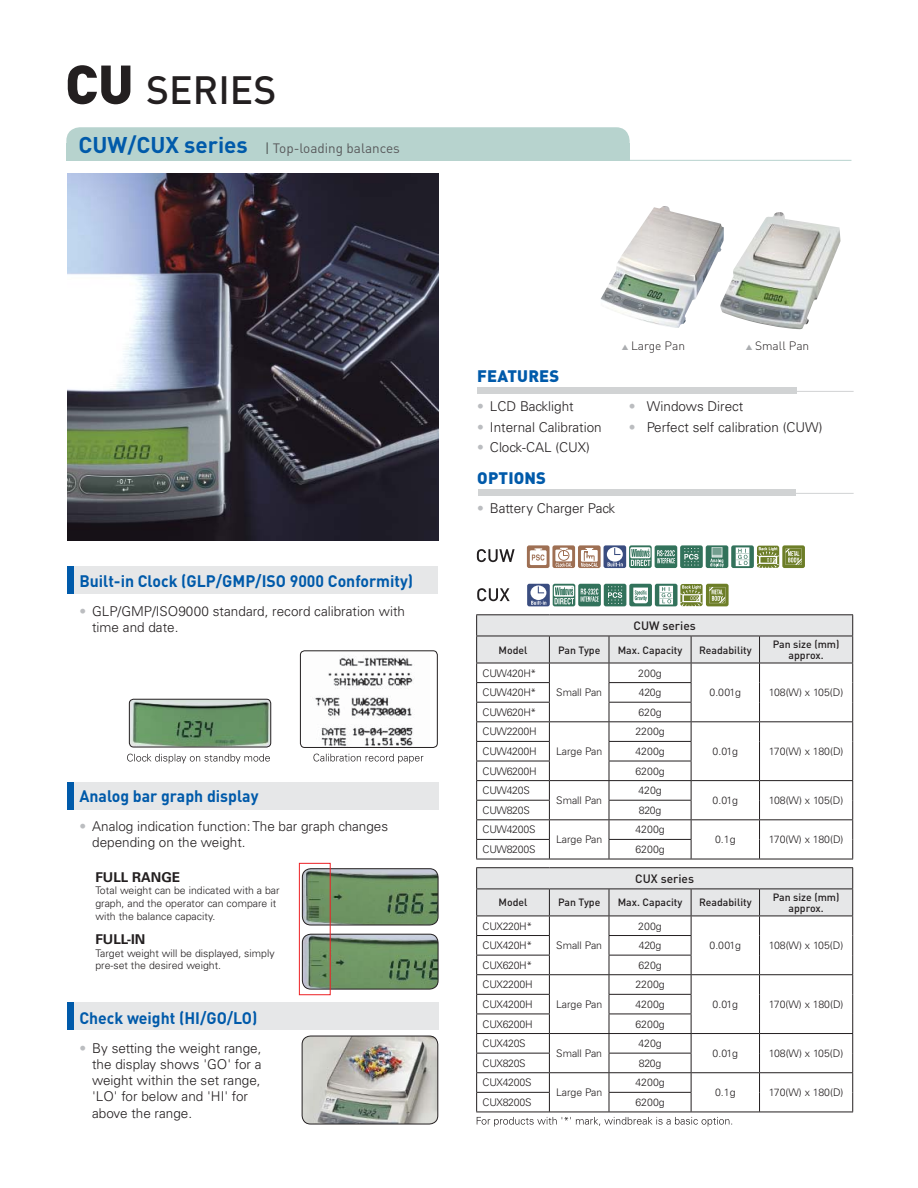
<style>
.page{position:relative;width:918px;height:1188px;background:#fff}
.page>*{position:absolute;margin:0;border:0;box-sizing:border-box;transform-origin:0 0}
.t1{font:500 39px "DIN Pro";color:#231f20}
.t2{font:700 16.5px "DIN";color:#005aaa;scale:.96 1}
.t3{font:900 16.5px "DIN Pro";letter-spacing:.01em;color:#005aaa}
.t4{font:300 13.5px/16.2px "Univers LT Std";color:#231f20}
.t5{font:13.5px "DIN Pro";color:#58595b}
.t6{font:700 13.5px "Univers LT Std";color:#231f20}
.t7{font:500 12px "DIN Pro";color:#231f20}
.t8{font:300 12px "DIN Pro";color:#231f20}
.t9{font:300 10.5px/12.6px "Univers LT Std";color:#231f20}
.t10{font:300 10.5px "Univers LT Std";letter-spacing:-.03em;color:#231f20}
.t11{font:500 10.5px/10.5px "DIN Pro";color:#231f20;text-align:center}
.s1{font-weight:900;font-size:54px}
.s2{font-weight:700;font-size:22.5px;color:#005aaa}
.s3{font-weight:300;color:#231f20}
.s4{color:#bbbdc0}
</style>
<div class="page">
<div style="left:72px;top:1003px;width:367px;height:27px;background:#e6e7e8"></div>
<div style="left:67px;top:1003px;width:7px;height:27px;background:#005aaa"></div>
<img style="left:302px;top:1036px;width:136px;height:88px;border-radius:9px">
<div style="left:302px;top:1036px;width:136px;height:88px;border:1px solid #231f20;border-radius:9px"></div>
<div style="left:66px;top:127px;width:564px;height:29px;background:#b7d3ce;border-radius:13px"></div>
<div style="left:72px;top:782px;width:367px;height:28px;background:#e6e7e8"></div>
<div style="left:67px;top:782px;width:7px;height:28px;background:#005aaa"></div>
<img style="left:302px;top:934px;width:136px;height:55px;border-radius:9px">
<div style="left:302px;top:934px;width:136px;height:55px;border:1px solid #231f20;border-radius:9px"></div>
<img style="left:302px;top:869px;width:136px;height:56px;border-radius:9px">
<div style="left:302px;top:869px;width:136px;height:56px;border:1px solid #231f20;border-radius:9px"></div>
<div style="left:66px;top:143px;width:564px;height:17px;background:#b7d3ce"></div>
<hr style="left:67px;top:160px;width:784px;height:1px;background:#b7d3ce">
<div style="left:299px;top:863px;width:31px;height:132px;border:1px solid #ed2024"></div>
<img style="left:129px;top:699px;width:142px;height:48px;border-radius:4px">
<div style="left:129px;top:699px;width:142px;height:48px;border:1px solid #231f20;border-radius:4px"></div>
<img style="left:300px;top:651px;width:114px;height:95px">
<div style="left:300px;top:651px;width:138px;height:97px;border:1px solid #231f20;border-radius:4px"></div>
<img style="left:67px;top:173px;width:371px;height:368px">
<div style="left:72px;top:566px;width:366px;height:28px;background:#e6e7e8"></div>
<div style="left:67px;top:566px;width:7px;height:28px;background:#005aaa"></div>
<hr style="left:483px;top:391px;width:371px;height:1px;background:#d1d3d4">
<div style="left:478px;top:388px;width:319px;height:6px;background:#d1d3d4"></div>
<hr style="left:483px;top:493px;width:371px;height:1px;background:#d1d3d4">
<div style="left:478px;top:490px;width:318px;height:6px;background:#d1d3d4"></div>
<img style="left:724px;top:212px;width:117px;height:117px">
<img style="left:601px;top:206px;width:123px;height:122px">
<svg style="left:604px;top:545px;width:201px;height:23px"></svg>
<svg style="left:527px;top:545px;width:48px;height:23px"></svg>
<div style="left:578px;top:545px;width:23px;height:23px;background:#9e6f53;border-radius:2px"></div>
<svg style="left:581px;top:548px;width:17px;height:19px"></svg>
<svg style="left:527px;top:584px;width:202px;height:22px"></svg>
<svg style="left:313px;top:754px;width:110px;height:9px"></svg>
<svg style="left:127px;top:754px;width:143px;height:9px"></svg>
<svg style="left:477px;top:588px;width:33px;height:13px"></svg>
<svg style="left:477px;top:549px;width:38px;height:13px"></svg>
<hr style="left:476px;top:614px;width:73px;height:1px;background:#231f20">
<hr style="left:549px;top:614px;width:304px;height:1px;background:#231f20">
<svg style="left:476px;top:615px;width:377px;height:244px"></svg>
<hr style="left:476px;top:859px;width:377px;height:1px;background:#231f20">
<hr style="left:476px;top:867px;width:73px;height:1px;background:#231f20">
<hr style="left:549px;top:867px;width:304px;height:1px;background:#231f20">
<svg style="left:476px;top:868px;width:377px;height:259px"></svg>
<hr style="left:476px;top:1112px;width:377px;height:1px;background:#231f20">
<h1 class="t1" style="left:65px;top:76px;width:213px"><span class="s1">CU</span> SERIES</h1>
<p class="t5" style="left:79px;top:143px;width:323px"><span class="s2">CUW/CUX series</span> <span class="s3">|</span> Top-loading balances</p>
<h2 class="t2" style="left:79px;top:575px;width:349px">Built-in Clock (GLP/GMP/ISO 9000 Conformity)</h2>
<p class="t4" style="left:92px;top:604px;width:314px;text-indent:-13px"><span class="s4">•</span> GLP/GMP/ISO9000 standard, record calibration with time and date.</p>
<h2 class="t2" style="left:79px;top:790px;width:188px">Analog bar graph display</h2>
<p class="t4" style="left:92px;top:819px;width:298px;text-indent:-13px"><span class="s4">•</span> Analog indication function: The bar graph changes depending on the weight.</p>
<p class="t6" style="left:95px;top:871px;width:86px">FULL RANGE</p>
<p class="t9" style="left:95px;top:885px;width:186px">Total weight can be indicated with a bar graph, and the operator can compare it with the balance capacity.</p>
<p class="t6" style="left:95px;top:933px;width:52px">FULL-IN</p>
<p class="t9" style="left:95px;top:948px;width:181px">Target weight will be displayed, simply pre-set the desired weight.</p>
<h2 class="t2" style="left:79px;top:1012px;width:187px">Check weight (HI/GO/LO)</h2>
<p class="t4" style="left:92px;top:1041px;width:171px;text-indent:-13px"><span class="s4">•</span> By setting the weight range, the display shows 'GO' for a weight within the set range, 'LO' for below and 'HI' for above the range.</p>
<p class="t8" style="left:631px;top:342px;width:55px">Large Pan</p>
<p class="t8" style="left:755px;top:342px;width:56px">Small Pan</p>
<h2 class="t3" style="left:477px;top:371px;width:83px">FEATURES</h2>
<p class="t4" style="left:477px;top:399px;width:98px"><span class="s4">•</span> LCD Backlight</p>
<p class="t4" style="left:629px;top:399px;width:116px"><span class="s4">•</span> Windows Direct</p>
<p class="t4" style="left:477px;top:420px;width:126px"><span class="s4">•</span> Internal Calibration</p>
<p class="t4" style="left:629px;top:420px;width:195px"><span class="s4">•</span> Perfect self calibration (CUW)</p>
<p class="t4" style="left:477px;top:440px;width:114px"><span class="s4">•</span> Clock-CAL (CUX)</p>
<h2 class="t3" style="left:477px;top:473px;width:70px">OPTIONS</h2>
<p class="t4" style="left:477px;top:501px;width:140px"><span class="s4">•</span> Battery Charger Pack</p>
<p class="t7" style="left:634px;top:621px;width:64px">CUW series</p>
<p class="t11" style="left:499px;top:646px;width:30px">Model</p>
<p class="t11" style="left:558px;top:646px;width:44px">Pan Type</p>
<p class="t11" style="left:618px;top:646px;width:66px">Max. Capacity</p>
<p class="t11" style="left:699px;top:646px;width:54px">Readability</p>
<p class="t11" style="left:773px;top:641px;width:68px">Pan size (mm) approx.</p>
<p class="t10" style="left:483px;top:668px;width:55px">CUW420H*</p>
<p class="t9" style="left:556px;top:687px;width:47px">Small Pan</p>
<p class="t9" style="left:638px;top:667px;width:25px">200g</p>
<p class="t10" style="left:483px;top:687px;width:55px">CUW420H*</p>
<p class="t9" style="left:639px;top:687px;width:24px">420g</p>
<p class="t9" style="left:710px;top:687px;width:33px">0.001g</p>
<p class="t9" style="left:769px;top:687px;width:76px">108(W) x 105(D)</p>
<p class="t10" style="left:483px;top:707px;width:55px">CUW620H*</p>
<p class="t9" style="left:638px;top:706px;width:25px">620g</p>
<p class="t10" style="left:483px;top:727px;width:56px">CUW2200H</p>
<p class="t9" style="left:556px;top:746px;width:48px">Large Pan</p>
<p class="t9" style="left:635px;top:726px;width:31px">2200g</p>
<p class="t10" style="left:483px;top:746px;width:56px">CUW4200H</p>
<p class="t9" style="left:635px;top:746px;width:31px">4200g</p>
<p class="t9" style="left:713px;top:746px;width:27px">0.01g</p>
<p class="t9" style="left:769px;top:746px;width:76px">170(W) x 180(D)</p>
<p class="t10" style="left:483px;top:766px;width:56px">CUW6200H</p>
<p class="t9" style="left:635px;top:765px;width:31px">6200g</p>
<p class="t10" style="left:483px;top:785px;width:49px">CUW420S</p>
<p class="t9" style="left:556px;top:795px;width:47px">Small Pan</p>
<p class="t9" style="left:638px;top:785px;width:25px">420g</p>
<p class="t9" style="left:713px;top:795px;width:27px">0.01g</p>
<p class="t9" style="left:769px;top:795px;width:76px">108(W) x 105(D)</p>
<p class="t10" style="left:483px;top:805px;width:49px">CUW820S</p>
<p class="t9" style="left:639px;top:804px;width:24px">820g</p>
<p class="t10" style="left:483px;top:825px;width:54px">CUW4200S</p>
<p class="t9" style="left:556px;top:834px;width:48px">Large Pan</p>
<p class="t9" style="left:635px;top:824px;width:31px">4200g</p>
<p class="t9" style="left:715px;top:834px;width:22px">0.1g</p>
<p class="t9" style="left:769px;top:834px;width:76px">170(W) x 180(D)</p>
<p class="t10" style="left:483px;top:844px;width:54px">CUW8200S</p>
<p class="t9" style="left:635px;top:844px;width:31px">6200g</p>
<p class="t7" style="left:635px;top:874px;width:60px">CUX series</p>
<p class="t11" style="left:499px;top:899px;width:30px">Model</p>
<p class="t11" style="left:558px;top:899px;width:44px">Pan Type</p>
<p class="t11" style="left:618px;top:899px;width:66px">Max. Capacity</p>
<p class="t11" style="left:699px;top:899px;width:54px">Readability</p>
<p class="t11" style="left:773px;top:893px;width:68px">Pan size (mm) approx.</p>
<p class="t10" style="left:483px;top:921px;width:51px">CUX220H*</p>
<p class="t9" style="left:556px;top:940px;width:47px">Small Pan</p>
<p class="t9" style="left:638px;top:920px;width:25px">200g</p>
<p class="t10" style="left:483px;top:940px;width:51px">CUX420H*</p>
<p class="t9" style="left:639px;top:940px;width:24px">420g</p>
<p class="t9" style="left:710px;top:940px;width:33px">0.001g</p>
<p class="t9" style="left:769px;top:940px;width:76px">108(W) x 105(D)</p>
<p class="t10" style="left:483px;top:960px;width:51px">CUX620H*</p>
<p class="t9" style="left:638px;top:959px;width:25px">620g</p>
<p class="t10" style="left:483px;top:980px;width:51px">CUX2200H</p>
<p class="t9" style="left:556px;top:999px;width:48px">Large Pan</p>
<p class="t9" style="left:635px;top:979px;width:31px">2200g</p>
<p class="t10" style="left:483px;top:999px;width:51px">CUX4200H</p>
<p class="t9" style="left:635px;top:999px;width:31px">4200g</p>
<p class="t9" style="left:713px;top:999px;width:27px">0.01g</p>
<p class="t9" style="left:769px;top:999px;width:76px">170(W) x 180(D)</p>
<p class="t10" style="left:483px;top:1019px;width:51px">CUX6200H</p>
<p class="t9" style="left:635px;top:1018px;width:31px">6200g</p>
<p class="t10" style="left:483px;top:1038px;width:45px">CUX420S</p>
<p class="t9" style="left:556px;top:1048px;width:47px">Small Pan</p>
<p class="t9" style="left:638px;top:1038px;width:25px">420g</p>
<p class="t9" style="left:713px;top:1048px;width:27px">0.01g</p>
<p class="t9" style="left:769px;top:1048px;width:76px">108(W) x 105(D)</p>
<p class="t10" style="left:483px;top:1058px;width:45px">CUX820S</p>
<p class="t9" style="left:639px;top:1057px;width:24px">820g</p>
<p class="t10" style="left:483px;top:1078px;width:50px">CUX4200S</p>
<p class="t9" style="left:556px;top:1087px;width:48px">Large Pan</p>
<p class="t9" style="left:635px;top:1077px;width:31px">4200g</p>
<p class="t9" style="left:715px;top:1087px;width:22px">0.1g</p>
<p class="t9" style="left:769px;top:1087px;width:76px">170(W) x 180(D)</p>
<p class="t10" style="left:483px;top:1097px;width:50px">CUX8200S</p>
<p class="t9" style="left:635px;top:1097px;width:31px">6200g</p>
</div>
